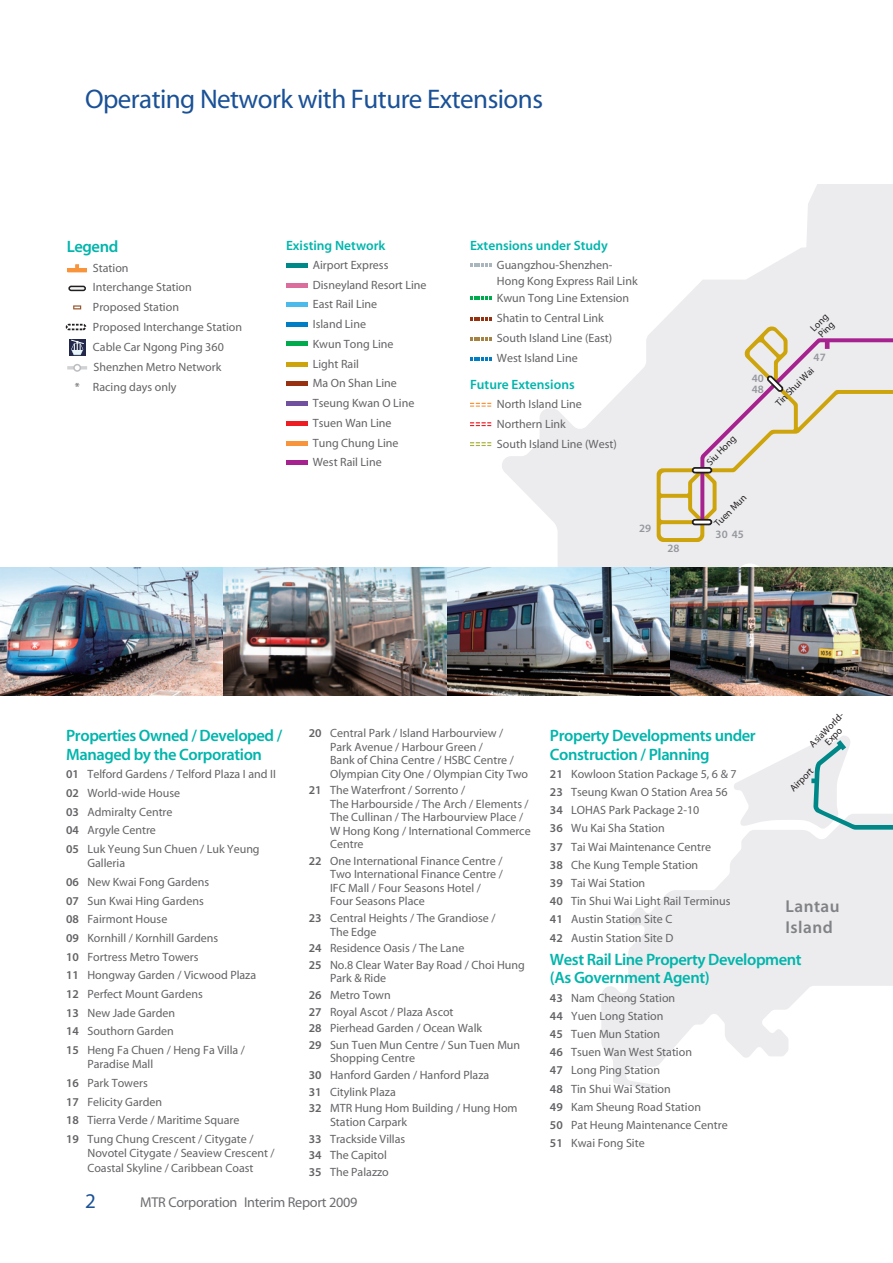
<style>
.page{position:relative;width:893px;height:1263px;background:#fff}
.page>*{position:absolute;margin:0;border:0;box-sizing:border-box;transform-origin:0 0}
._01_E_Chater_head_Bi{font:27px "Myriad MM";letter-spacing:-.02em;color:#1a5197}
.t1{font:17.25px/21px "Myriad MM 565 600";letter-spacing:.03em;color:#808285}
.t2{font:16.5px/18.8px "Myriad MM 565 600";letter-spacing:-.025em;color:#00b5ac}
.t3{font:14.25px "Myriad MM";letter-spacing:-.02em;color:#6c6d70}
.t4{font:13.5px "Myriad MM 565 600";color:#00b5ac}
.t5{font:12px/18.6px "Myriad MM 400 600";color:#636366}
.t6{font:11.25px "Myriad MM 565 600";color:#95979d}
.t7{font:9.75px/9.8px "Myriad MM 400 600";color:#231f20}
.s1{font-family:"Myriad MM 565 600"}
</style>
<div class="page">
<svg style="left:502px;top:247px;width:391px;height:449px"></svg>
<div style="left:805px;top:184px;width:88px;height:86px;background:#ececee"></div>
<svg style="left:601px;top:695px;width:208px;height:393px"></svg>
<div style="left:286px;top:263px;width:21px;height:5px;background:#008889"></div>
<hr style="left:286px;top:283px;width:21px;height:4px;background:#db6d9d">
<div style="left:286px;top:322px;width:21px;height:5px;background:#007ec5"></div>
<hr style="left:286px;top:342px;width:21px;height:4px;background:#00ab4d">
<hr style="left:286px;top:402px;width:21px;height:4px;background:#7150a0">
<hr style="left:286px;top:421px;width:21px;height:4px;background:#ee1d23">
<hr style="left:286px;top:441px;width:21px;height:4px;background:#f7943c">
<hr style="left:286px;top:382px;width:21px;height:4px;background:#983110">
<hr style="left:286px;top:362px;width:21px;height:4px;background:#cea40c">
<hr style="left:286px;top:303px;width:21px;height:4px;background:#4cbbeb">
<hr style="left:286px;top:461px;width:21px;height:4px;background:#a6228e">
<svg style="left:470px;top:263px;width:21px;height:4px"></svg>
<svg style="left:470px;top:296px;width:21px;height:4px"></svg>
<svg style="left:470px;top:317px;width:21px;height:4px"></svg>
<svg style="left:470px;top:337px;width:21px;height:4px"></svg>
<svg style="left:470px;top:357px;width:21px;height:3px"></svg>
<svg style="left:470px;top:403px;width:21px;height:4px"></svg>
<svg style="left:470px;top:422px;width:21px;height:4px"></svg>
<svg style="left:470px;top:442px;width:21px;height:4px"></svg>
<svg style="left:67px;top:365px;width:20px;height:5px"></svg>
<div style="left:73px;top:364px;width:8px;height:8px;border:2px solid #bcbdc0;border-radius:50%"></div>
<hr style="left:68px;top:268px;width:19px;height:4px;background:#f7943c">
<svg style="left:75px;top:264px;width:4px;height:4px"></svg>
<svg style="left:68px;top:285px;width:18px;height:7px"></svg>
<svg style="left:73px;top:305px;width:8px;height:4px"></svg>
<svg style="left:69px;top:339px;width:16px;height:17px"></svg>
<svg style="left:70px;top:339px;width:15px;height:16px"></svg>
<div style="left:66px;top:324px;width:20px;height:6px;border:2px dashed #231f20;border-radius:2px"></div>
<svg style="left:657px;top:326px;width:236px;height:216px;background:#e9e5d8"></svg>
<svg style="left:733px;top:754px;width:160px;height:233px"></svg>
<svg style="left:700px;top:338px;width:193px;height:416px;fill:#ececee"></svg>
<svg style="left:691px;top:518px;width:22px;height:8px"></svg>
<svg style="left:691px;top:466px;width:22px;height:8px"></svg>
<svg style="left:765px;top:375px;width:20px;height:18px"></svg>
<img style="left:0;top:568px;width:893px;height:127px">
<p class="_01_E_Chater_head_Bi" style="left:85px;top:86px;width:459px">Operating Network with Future Extensions</p>
<p class="t2" style="left:67px;top:238px;width:53px">Legend</p>
<p class="t5" style="left:93px;top:258px;width:100px;line-height:19.6px">Station<br>Interchange Station<br>Proposed Station</p>
<p class="t5" style="left:93px;top:318px;width:151px">Proposed Interchange Station</p>
<p class="t5" style="left:93px;top:338px;width:132px">Cable Car Ngong Ping 360</p>
<p class="t5" style="left:94px;top:358px;width:129px">Shenzhen Metro Network</p>
<p class="t5" style="left:75px;top:378px;width:103px">* Racing days only</p>
<p class="t4" style="left:286px;top:238px;width:101px">Existing Network</p>
<p class="t4" style="left:470px;top:238px;width:139px">Extensions under Study</p>
<p class="t5" style="left:313px;top:256px;width:115px;line-height:19.8px">Airport Express<br>Disneyland Resort Line</p>
<p class="t5" style="left:313px;top:315px;width:82px;line-height:19.8px">Island Line<br>Kwun Tong Line</p>
<p class="t5" style="left:313px;top:296px;width:66px">East Rail Line</p>
<p class="t5" style="left:313px;top:355px;width:48px">Light Rail</p>
<p class="t5" style="left:313px;top:375px;width:86px">Ma On Shan Line</p>
<p class="t5" style="left:313px;top:394px;width:103px;line-height:19.8px">Tseung Kwan O Line<br>Tsuen Wan Line<br>Tung Chung Line</p>
<p class="t5" style="left:313px;top:453px;width:70px">West Rail Line</p>
<p class="t5" style="left:497px;top:257px;width:142px;line-height:16.2px">Guangzhou-Shenzhen-<br>Hong Kong Express Rail Link</p>
<p class="t5" style="left:497px;top:289px;width:134px;line-height:20px">Kwun Tong Line Extension<br>Shatin to Central Link</p>
<p class="t5" style="left:497px;top:329px;width:117px;line-height:19.6px">South Island Line (East)<br>West Island Line</p>
<p class="t4" style="left:470px;top:377px;width:106px">Future Extensions</p>
<p class="t5" style="left:497px;top:395px;width:86px;line-height:19.6px">North Island Line<br>Northern Link</p>
<p class="t5" style="left:497px;top:435px;width:121px">South Island Line (West)</p>
<p class="t6" style="left:639px;top:523px;width:14px">29</p>
<p class="t6" style="left:667px;top:542px;width:14px">28</p>
<p class="t7" style="left:705px;top:460px;width:39px;rotate:-45deg">Siu Hong</p>
<p class="t6" style="left:752px;top:373px;width:14px">40</p>
<p class="t6" style="left:752px;top:383px;width:14px">48</p>
<p class="t7" style="left:809px;top:326px;width:22px;rotate:-45deg">Long<br>Ping</p>
<p class="t6" style="left:814px;top:352px;width:14px">47</p>
<p class="t7" style="left:774px;top:401px;width:51px;rotate:-45deg">Tin Shui Wai</p>
<p class="t7" style="left:713px;top:522px;width:43px;rotate:-45deg">Tuen Mun</p>
<p class="t6" style="left:716px;top:528px;width:30px">30 45</p>
<p class="t2" style="left:66px;top:726px;width:218px">Properties Owned / Developed /<br>Managed by the Corporation</p>
<p class="t5" style="left:66px;top:765px;width:211px"><span class="s1">01</span> Telford Gardens / Telford Plaza I and II<br><span class="s1">02</span> World-wide House<br><span class="s1">03</span> Admiralty Centre<br><span class="s1">04</span> Argyle Centre<br><span class="s1">05</span> Luk Yeung Sun Chuen / Luk Yeung</p>
<p class="t5" style="left:66px;top:854px;width:192px;text-indent:21px">Galleria<br><span class="s1">06</span> New Kwai Fong Gardens<br><span class="s1">07</span> Sun Kwai Hing Gardens<br><span class="s1">08</span> Fairmont House<br><span class="s1">09</span> Kornhill / Kornhill Gardens<br><span class="s1">10</span> Fortress Metro Towers<br><span class="s1">11</span> Hongway Garden / Vicwood Plaza<br><span class="s1">12</span> Perfect Mount Gardens<br><span class="s1">13</span> New Jade Garden<br><span class="s1">14</span> Southorn Garden<br><span class="s1">15</span> Heng Fa Chuen / Heng Fa Villa /</p>
<p class="t5" style="left:66px;top:1055px;width:189px;text-indent:21px">Paradise Mall<br><span class="s1">16</span> Park Towers<br><span class="s1">17</span> Felicity Garden<br><span class="s1">18</span> Tierra Verde / Maritime Square<br><span class="s1">19</span> Tung Chung Crescent / Citygate /</p>
<p class="t5" style="left:87px;top:1146px;width:189px;line-height:14.4px">Novotel Citygate / Seaview Crescent /<br>Coastal Skyline / Caribbean Coast</p>
<p class="t5" style="left:330px;top:727px;width:200px;line-height:13.5px;text-indent:-21px"><span class="s1">20</span> Central Park / Island Harbourview /<br>Park Avenue / Harbour Green /<br>Bank of China Centre / HSBC Centre / Olympian City One / Olympian City Two</p>
<p class="t5" style="left:330px;top:784px;width:202px;line-height:13.5px;text-indent:-21px"><span class="s1">21</span> The Waterfront / Sorrento /<br>The Harbourside / The Arch / Elements /<br>The Cullinan / The Harbourview Place /<br>W Hong Kong / International Commerce<br>Centre</p>
<p class="t5" style="left:330px;top:855px;width:174px;line-height:13.5px;text-indent:-21px"><span class="s1">22</span> One International Finance Centre /<br>Two International Finance Centre /<br>IFC Mall / Four Seasons Hotel /<br>Four Seasons Place</p>
<p class="t5" style="left:330px;top:912px;width:167px;line-height:13.5px;text-indent:-21px"><span class="s1">23</span> Central Heights / The Grandiose /<br>The Edge</p>
<p class="t5" style="left:309px;top:940px;width:217px;line-height:16.6px"><span class="s1">24</span> Residence Oasis / The Lane<br><span class="s1">25</span> No.8 Clear Water Bay Road / Choi Hung</p>
<p class="t5" style="left:309px;top:970px;width:213px;line-height:16.6px;text-indent:21px">Park &amp; Ride<br><span class="s1">26</span> Metro Town<br><span class="s1">27</span> Royal Ascot / Plaza Ascot<br><span class="s1">28</span> Pierhead Garden / Ocean Walk<br><span class="s1">29</span> Sun Tuen Mun Centre / Sun Tuen Mun</p>
<p class="t5" style="left:309px;top:1051px;width:210px;line-height:16.6px;text-indent:21px">Shopping Centre<br><span class="s1">30</span> Hanford Garden / Hanford Plaza<br><span class="s1">31</span> Citylink Plaza<br><span class="s1">32</span> MTR Hung Hom Building / Hung Hom</p>
<p class="t5" style="left:309px;top:1114px;width:100px;line-height:16.6px;text-indent:21px">Station Carpark<br><span class="s1">33</span> Trackside Villas<br><span class="s1">34</span> The Capitol<br><span class="s1">35</span> The Palazzo</p>
<p class="t3" style="left:140px;top:1195px;width:219px">MTR Corporation Interim Report 2009</p>
<p class="t7" style="left:808px;top:742px;width:48px;text-align:center;rotate:-45deg">AsiaWorld-<br>Expo</p>
<p class="t2" style="left:550px;top:726px;width:207px">Property Developments under<br>Construction / Planning</p>
<p class="t5" style="left:550px;top:765px;width:188px;line-height:18.1px"><span class="s1">21</span> Kowloon Station Package 5, 6 &amp; 7<br><span class="s1">23</span> Tseung Kwan O Station Area 56<br><span class="s1">34</span> LOHAS Park Package 2-10<br><span class="s1">36</span> Wu Kai Sha Station<br><span class="s1">37</span> Tai Wai Maintenance Centre<br><span class="s1">38</span> Che Kung Temple Station<br><span class="s1">39</span> Tai Wai Station<br><span class="s1">40</span> Tin Shui Wai Light Rail Terminus<br><span class="s1">41</span> Austin Station Site C<br><span class="s1">42</span> Austin Station Site D</p>
<p class="t2" style="left:550px;top:950px;width:253px">West Rail Line Property Development (As Government Agent)</p>
<p class="t5" style="left:550px;top:989px;width:179px;line-height:18.1px"><span class="s1">43</span> Nam Cheong Station<br><span class="s1">44</span> Yuen Long Station<br><span class="s1">45</span> Tuen Mun Station<br><span class="s1">46</span> Tsuen Wan West Station<br><span class="s1">47</span> Long Ping Station<br><span class="s1">48</span> Tin Shui Wai Station<br><span class="s1">49</span> Kam Sheung Road Station<br><span class="s1">50</span> Pat Heung Maintenance Centre<br><span class="s1">51</span> Kwai Fong Site</p>
<p class="t7" style="left:788px;top:786px;width:30px;rotate:-45deg">Airport</p>
<p class="t1" style="left:785px;top:896px;width:56px">Lantau<br>Island</p>
</div>
